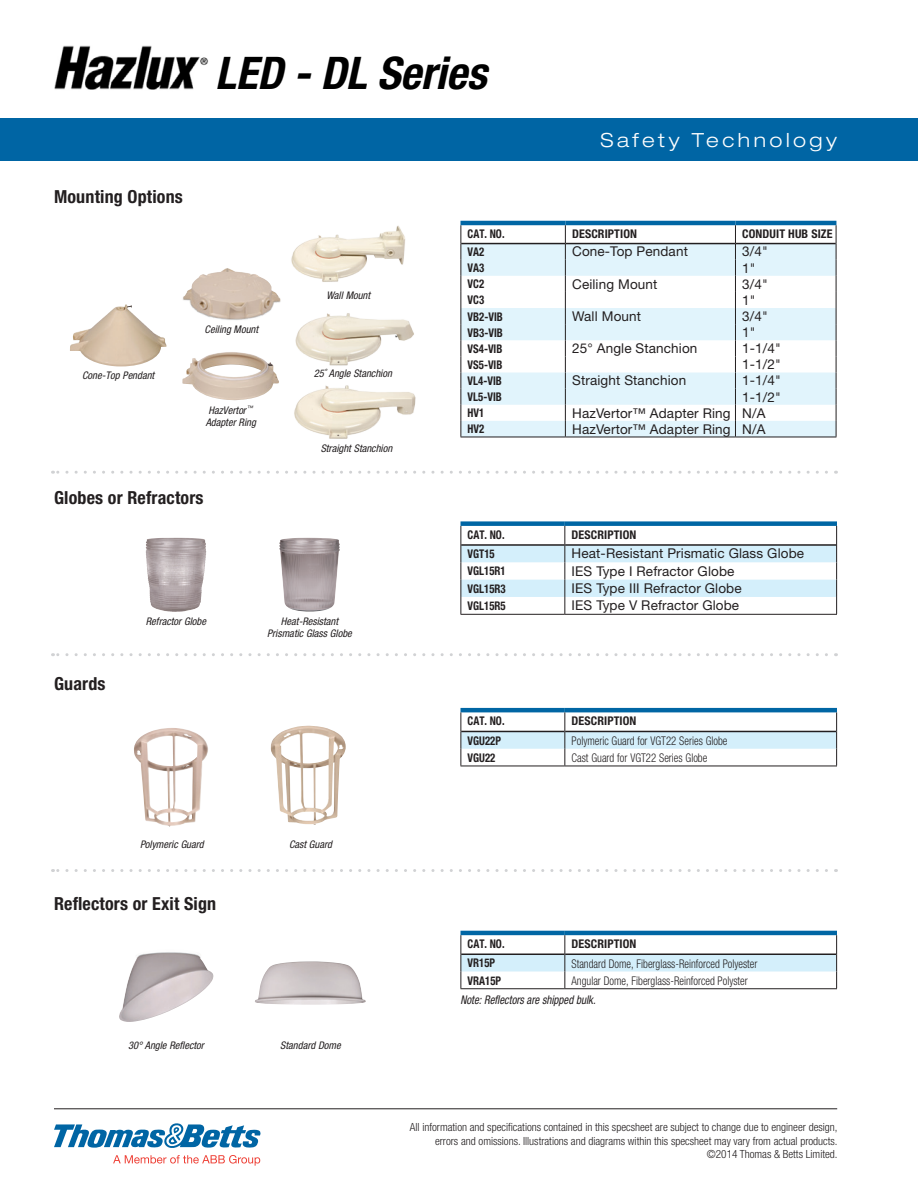
<style>
.page{position:relative;width:918px;height:1188px;background:#fff}
.page>*{position:absolute;margin:0;border:0;box-sizing:border-box;transform-origin:0 0}
.Product_Name_LEFT{font:italic 700 condensed 45px "Helvetica Neue LT Std";letter-spacing:-.005em;color:#000}
.t1{font:300 expanded 19.5px "Helvetica Neue LT Std";letter-spacing:.18em;color:#fff}
.Text_title{font:700 condensed 18px "Helvetica Neue LT Std";letter-spacing:.01em;color:#231f20}
.Table_Text_01__P_C_W{font:13.5px "Helvetica Neue LT Std";letter-spacing:.01em;color:#231f20}
.Price_Block_text_201{font:300 condensed 12px "Helvetica Neue";color:#231f20;scale:.9 1}
.Price_Block_text_201-2{font:700 condensed 12px "Helvetica Neue";color:#231f20;scale:.9 1}
.Table_Title{font:700 condensed 12px "Helvetica Neue LT Std";letter-spacing:.01em;color:#231f20}
.Footnote{font:italic condensed 12px "Helvetica Neue LT Std";color:#231f20;scale:.9 1}
.Table_Title-2{font:700 condensed 12px "Helvetica Neue LT Std";letter-spacing:.01em;color:#231f20;scale:.9 1}
.t2{font:300 condensed 11.25px/13.5px "Helvetica Neue LT Std";color:#231f20;text-align:right}
.callouts_2011{font:italic condensed 10.5px/12.6px "Helvetica Neue";color:#231f20}
</style>
<div class="page">
<svg style="left:113px;top:1155px;width:147px;height:11px"></svg>
<svg style="left:54px;top:1123px;width:207px;height:25px"></svg>
<hr style="left:54px;top:1108px;width:783px;height:1px;background:#231f20">
<div style="left:0;top:119px;width:918px;height:42px;background:#0065a4"></div>
<img style="left:54px;top:45px;width:154px;height:45px">
<img style="left:182px;top:352px;width:97px;height:49px">
<img style="left:70px;top:304px;width:97px;height:62px">
<img style="left:182px;top:268px;width:99px;height:52px">
<img style="left:291px;top:225px;width:115px;height:57px">
<img style="left:295px;top:313px;width:119px;height:53px">
<img style="left:294px;top:385px;width:122px;height:54px">
<svg style="left:461px;top:244px;width:375px;height:193px;fill:#e1f4fc"></svg>
<hr style="left:461px;top:243px;width:104px;height:1px;background:#231f20">
<hr style="left:566px;top:243px;width:169px;height:1px;background:#231f20">
<hr style="left:736px;top:243px;width:100px;height:1px;background:#231f20">
<svg style="left:460px;top:225px;width:1px;height:212px"></svg>
<svg style="left:836px;top:225px;width:1px;height:212px"></svg>
<hr style="left:460px;top:437px;width:105px;height:1px;background:#231f20">
<hr style="left:565px;top:437px;width:170px;height:1px;background:#231f20">
<hr style="left:735px;top:437px;width:101px;height:1px;background:#231f20">
<hr style="left:460px;top:221px;width:105px;height:4px;background:#0066a4">
<hr style="left:565px;top:221px;width:170px;height:4px;background:#0066a4">
<hr style="left:735px;top:221px;width:101px;height:4px;background:#0066a4">
<svg style="left:565px;top:225px;width:1px;height:212px"></svg>
<svg style="left:735px;top:225px;width:1px;height:212px"></svg>
<img style="left:279px;top:538px;width:61px;height:74px">
<img style="left:146px;top:538px;width:18px;height:55px">
<div style="left:460px;top:521px;width:105px;height:5px;background:#0066a4"></div>
<div style="left:565px;top:521px;width:272px;height:5px;background:#0066a4"></div>
<svg style="left:460px;top:526px;width:377px;height:88px"></svg>
<hr style="left:460px;top:614px;width:105px;height:1px;background:#231f20">
<hr style="left:565px;top:614px;width:272px;height:1px;background:#231f20">
<hr style="left:460px;top:708px;width:105px;height:4px;background:#0066a4">
<hr style="left:565px;top:708px;width:272px;height:4px;background:#0066a4">
<svg style="left:460px;top:712px;width:377px;height:54px"></svg>
<hr style="left:460px;top:766px;width:105px;height:1px;background:#231f20">
<hr style="left:565px;top:766px;width:272px;height:1px;background:#231f20">
<hr style="left:460px;top:931px;width:105px;height:4px;background:#0066a4">
<hr style="left:565px;top:931px;width:272px;height:4px;background:#0066a4">
<svg style="left:460px;top:935px;width:377px;height:53px"></svg>
<hr style="left:460px;top:988px;width:105px;height:1px;background:#231f20">
<hr style="left:565px;top:988px;width:272px;height:1px;background:#231f20">
<img style="left:270px;top:726px;width:76px;height:99px">
<img style="left:134px;top:728px;width:74px;height:99px">
<img style="left:119px;top:952px;width:95px;height:70px">
<svg style="left:52px;top:471px;width:774px;height:3px"></svg>
<svg style="left:52px;top:653px;width:774px;height:3px"></svg>
<svg style="left:52px;top:869px;width:774px;height:3px"></svg>
<img style="left:255px;top:961px;width:111px;height:44px">
<p class="Text_title" style="left:54px;top:186px;width:130px">Mounting Options</p>
<p class="callouts_2011" style="left:82px;top:369px;width:74px">Cone-Top Pendant</p>
<p class="Product_Name_LEFT" style="left:215px;top:46px;width:273px">LED - DL Series</p>
<h2 class="t1" style="left:601px;top:128px;width:238px">Safety Technology</h2>
<p class="callouts_2011" style="left:205px;top:323px;width:55px">Ceiling Mount</p>
<p class="callouts_2011" style="left:206px;top:404px;width:52px">HazVertor<sup>™<br></sup>Adapter Ring</p>
<p class="callouts_2011" style="left:326px;top:289px;width:45px">Wall Mount</p>
<p class="callouts_2011" style="left:314px;top:367px;width:80px">25˚ Angle Stanchion</p>
<p class="callouts_2011" style="left:321px;top:442px;width:73px">Straight Stanchion</p>
<p class="Table_Title-2" style="left:468px;top:226px;width:43px">CAT. NO.</p>
<p class="Table_Title" style="left:572px;top:226px;width:66px">DESCRIPTION</p>
<p class="Table_Title" style="left:742px;top:226px;width:92px">CONDUIT HUB SIZE</p>
<p class="Price_Block_text_201-2" style="left:468px;top:245px;width:20px">VA2</p>
<p class="Table_Text_01__P_C_W" style="left:572px;top:244px;width:117px">Cone-Top Pendant</p>
<p class="Table_Text_01__P_C_W" style="left:742px;top:244px;width:27px">3/4"</p>
<p class="Price_Block_text_201-2" style="left:468px;top:261px;width:20px">VA3</p>
<p class="Table_Text_01__P_C_W" style="left:742px;top:260px;width:15px">1"</p>
<p class="Price_Block_text_201-2" style="left:468px;top:277px;width:20px">VC2</p>
<p class="Table_Text_01__P_C_W" style="left:572px;top:276px;width:87px">Ceiling Mount</p>
<p class="Table_Text_01__P_C_W" style="left:742px;top:276px;width:27px">3/4"</p>
<p class="Price_Block_text_201-2" style="left:468px;top:293px;width:20px">VC3</p>
<p class="Table_Text_01__P_C_W" style="left:742px;top:292px;width:15px">1"</p>
<p class="Price_Block_text_201-2" style="left:468px;top:309px;width:41px">VB2-VIB</p>
<p class="Table_Text_01__P_C_W" style="left:572px;top:308px;width:70px">Wall Mount</p>
<p class="Table_Text_01__P_C_W" style="left:742px;top:308px;width:27px">3/4"</p>
<p class="Price_Block_text_201-2" style="left:468px;top:325px;width:41px">VB3-VIB</p>
<p class="Table_Text_01__P_C_W" style="left:742px;top:324px;width:15px">1"</p>
<p class="Price_Block_text_201-2" style="left:468px;top:341px;width:40px">VS4-VIB</p>
<p class="Table_Text_01__P_C_W" style="left:572px;top:340px;width:127px">25° Angle Stanchion</p>
<p class="Table_Text_01__P_C_W" style="left:742px;top:340px;width:40px">1-1/4"</p>
<p class="Price_Block_text_201-2" style="left:468px;top:357px;width:40px">VS5-VIB</p>
<p class="Table_Text_01__P_C_W" style="left:742px;top:356px;width:40px">1-1/2"</p>
<p class="Price_Block_text_201-2" style="left:468px;top:374px;width:39px">VL4-VIB</p>
<p class="Table_Text_01__P_C_W" style="left:572px;top:373px;width:116px">Straight Stanchion</p>
<p class="Table_Text_01__P_C_W" style="left:742px;top:373px;width:40px">1-1/4"</p>
<p class="Price_Block_text_201-2" style="left:468px;top:390px;width:39px">VL5-VIB</p>
<p class="Table_Text_01__P_C_W" style="left:742px;top:389px;width:40px">1-1/2"</p>
<p class="Price_Block_text_201-2" style="left:468px;top:406px;width:20px">HV1</p>
<p class="Table_Text_01__P_C_W" style="left:572px;top:405px;width:160px">HazVertor™ Adapter Ring</p>
<p class="Table_Text_01__P_C_W" style="left:742px;top:405px;width:25px">N/A</p>
<p class="Price_Block_text_201-2" style="left:468px;top:422px;width:20px">HV2</p>
<p class="Table_Text_01__P_C_W" style="left:572px;top:421px;width:160px">HazVertor™ Adapter Ring</p>
<p class="Table_Text_01__P_C_W" style="left:742px;top:421px;width:25px">N/A</p>
<p class="Text_title" style="left:54px;top:486px;width:151px">Globes or Refractors</p>
<p class="Text_title" style="left:54px;top:673px;width:53px">Guards</p>
<p class="callouts_2011" style="left:146px;top:615px;width:62px">Refractor Globe</p>
<p class="callouts_2011" style="left:267px;top:615px;width:86px;text-align:center">Heat-Resistant<br>Prismatic Glass Globe</p>
<p class="callouts_2011" style="left:140px;top:838px;width:65px">Polymeric Guard</p>
<p class="callouts_2011" style="left:289px;top:838px;width:45px">Cast Guard</p>
<p class="Text_title" style="left:54px;top:892px;width:164px">Reflectors or Exit Sign</p>
<p class="callouts_2011" style="left:128px;top:1039px;width:77px">30° Angle Reflector</p>
<p class="callouts_2011" style="left:280px;top:1039px;width:62px">Standard Dome</p>
<p class="Table_Title-2" style="left:468px;top:527px;width:43px">CAT. NO.</p>
<p class="Table_Title" style="left:572px;top:527px;width:66px">DESCRIPTION</p>
<p class="Price_Block_text_201-2" style="left:468px;top:547px;width:32px">VGT15</p>
<p class="Table_Text_01__P_C_W" style="left:572px;top:546px;width:234px">Heat-Resistant Prismatic Glass Globe</p>
<p class="Price_Block_text_201-2" style="left:468px;top:564px;width:44px">VGL15R1</p>
<p class="Table_Text_01__P_C_W" style="left:572px;top:563px;width:164px">IES Type I Refractor Globe</p>
<p class="Price_Block_text_201-2" style="left:468px;top:581px;width:44px">VGL15R3</p>
<p class="Table_Text_01__P_C_W" style="left:572px;top:580px;width:172px">IES Type III Refractor Globe</p>
<p class="Price_Block_text_201-2" style="left:468px;top:599px;width:44px">VGL15R5</p>
<p class="Table_Text_01__P_C_W" style="left:572px;top:598px;width:169px">IES Type V Refractor Globe</p>
<p class="Table_Title-2" style="left:468px;top:714px;width:43px">CAT. NO.</p>
<p class="Table_Title" style="left:572px;top:714px;width:66px">DESCRIPTION</p>
<p class="Price_Block_text_201-2" style="left:468px;top:733px;width:39px">VGU22P</p>
<p class="Price_Block_text_201" style="left:572px;top:734px;width:175px">Polymeric Guard for VGT22 Series Globe</p>
<p class="Price_Block_text_201-2" style="left:468px;top:750px;width:32px">VGU22</p>
<p class="Price_Block_text_201" style="left:572px;top:751px;width:152px">Cast Guard for VGT22 Series Globe</p>
<p class="Table_Title-2" style="left:468px;top:937px;width:43px">CAT. NO.</p>
<p class="Table_Title" style="left:572px;top:937px;width:66px">DESCRIPTION</p>
<p class="Price_Block_text_201-2" style="left:468px;top:956px;width:32px">VR15P</p>
<p class="Price_Block_text_201" style="left:572px;top:957px;width:208px">Standard Dome, Fiberglass-Reinforced Polyester</p>
<p class="Price_Block_text_201-2" style="left:468px;top:973px;width:39px">VRA15P</p>
<p class="Price_Block_text_201" style="left:572px;top:974px;width:197px">Angular Dome, Fiberglass-Reinforced Polyster</p>
<p class="Footnote" style="left:460px;top:993px;width:152px">Note: Reflectors are shipped bulk.</p>
<p class="t2" style="left:410px;top:1121px;width:429px">All information and specifications contained in this specsheet are subject to change due to engineer design, errors and omissions. Illustrations and diagrams within this specsheet may vary from actual products. ©2014 Thomas &amp; Betts Limited.</p>
</div>
